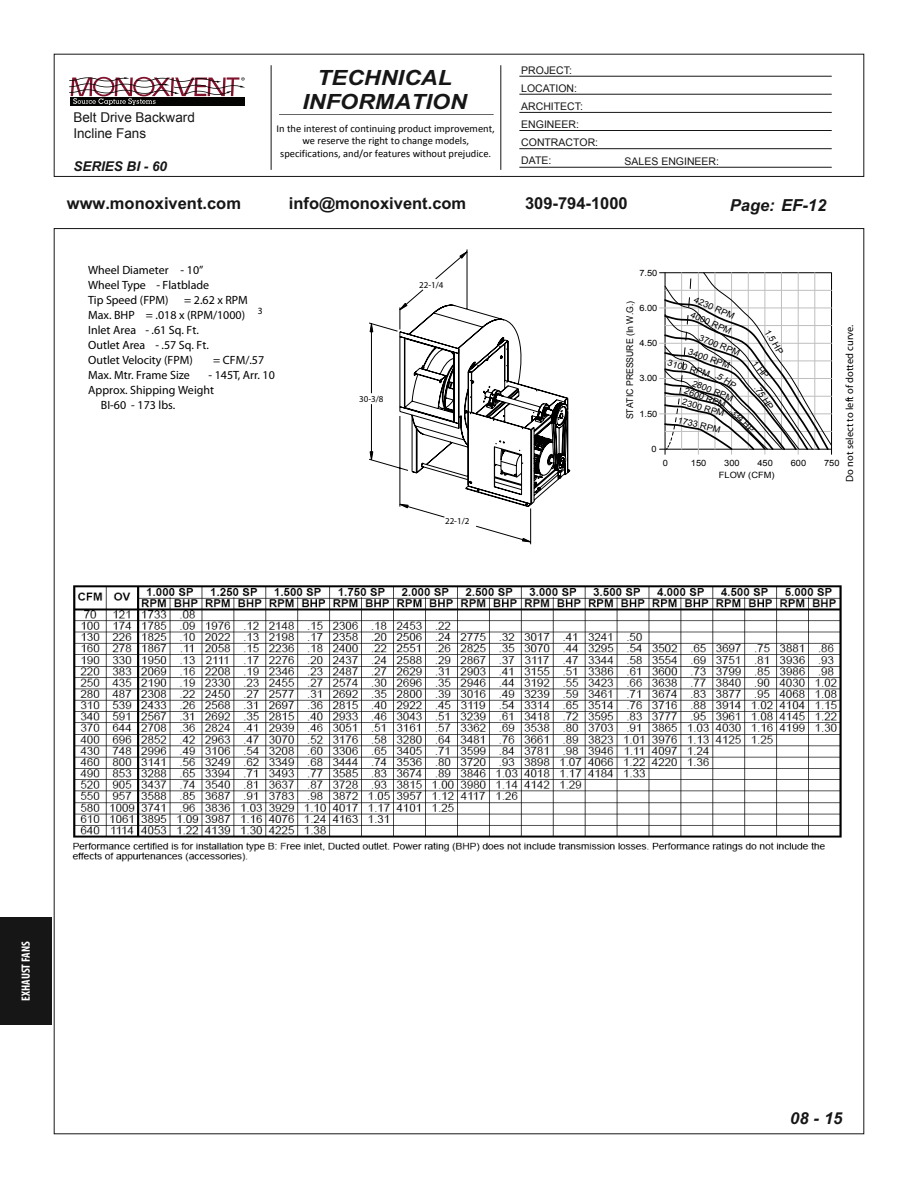
<style>
.page{position:relative;width:918px;height:1188px;background:#fff}
.page>*{position:absolute;margin:0;border:0;box-sizing:border-box;transform-origin:0 0}
.t1{font:italic 700 21px/23.9px "Arial";color:#161616;text-align:center;scale:1.11 1}
.t2{font:700 16.5px "Arial";color:#161616}
.t3{font:italic 700 16.5px "Arial";color:#161616}
.t4{font:13.5px/16.2px "Arial";color:#161616}
.t5{font:italic 700 13.5px "Arial";color:#161616}
.t6{font:12px/15px "Arial";color:#000}
.t7{font:700 12px/15px "Arial";color:#000}
.t8{font:700 condensed 12px "Myriad Pro";color:#fff}
.t9{font:10.5px/12.6px "Calibri";color:#000;text-align:center}
.t10{font:10.5px/18px "Arial";color:#161616}
.t11{font:10.5px "Arial";letter-spacing:.005em;color:#000}
.t12{font:9.3px "Arial";color:#000;scale:.94 1}
.t13{font:9.15px "Arial";color:#000}
.t14{font:9px "Arial";color:#000}
.t15{font:8.85px "Arial";color:#000}
.t16{font:8.7px "Arial";color:#000;scale:1.07 1}
.t17{font:8.7px "Arial";color:#000;scale:1.05 1}
.t18{font:8.7px "Arial";color:#000;scale:1.06 1}
.t19{font:8.4px "Arial";color:#000}
.s1{font-style:inherit}
.s2{font-weight:400}
.s3{font-weight:700}
</style>
<div class="page">
<svg style="left:54px;top:54px;width:810px;height:123px"></svg>
<hr style="left:501px;top:65px;width:1px;height:105px;background:#161616">
<hr style="left:519px;top:167px;width:313px;height:1px;background:#161616">
<hr style="left:519px;top:148px;width:313px;height:1px;background:#161616">
<hr style="left:519px;top:130px;width:313px;height:1px;background:#161616">
<hr style="left:519px;top:112px;width:313px;height:1px;background:#161616">
<hr style="left:519px;top:94px;width:313px;height:1px;background:#161616">
<hr style="left:519px;top:76px;width:313px;height:1px;background:#161616">
<div style="left:71px;top:97px;width:174px;height:9px;background:#040503"></div>
<svg style="left:69px;top:77px;width:176px;height:28px"></svg>
<hr style="left:279px;top:114px;width:215px;height:1px;background:#161616">
<div style="left:0;top:917px;width:52px;height:108px;background:#161616"></div>
<svg style="left:369px;top:249px;width:201px;height:296px"></svg>
<img style="left:72px;top:585px;width:770px;height:277px">
<svg style="left:659px;top:272px;width:173px;height:183px"></svg>
<p class="t4" style="left:73px;top:109px;width:123px">Belt Drive Backward<br>Incline Fans</p>
<p class="t5" style="left:73px;top:158px;width:95px">SERIES BI - 60</p>
<h1 class="t1" style="left:302px;top:66px;width:150px">TECHNICAL<br>INFORMATION</h1>
<p class="t10" style="left:521px;top:62px;width:78px">PROJECT:<br>LOCATION:<br>ARCHITECT:<br>ENGINEER:<br>CONTRACTOR:<br>DATE:</p>
<p class="t9" style="left:277px;top:122px;width:220px">In the interest of continuing product improvement, we reserve the right to change models, specifications, and/or features without prejudice.</p>
<p class="t10" style="left:625px;top:152px;width:96px">SALES ENGINEER:</p>
<h2 class="t2" style="left:67px;top:198px;width:176px">www.monoxivent.com</h2>
<h2 class="t2" style="left:289px;top:198px;width:179px">info@monoxivent.com</h2>
<h2 class="t2" style="left:525px;top:198px;width:104px">309-794-1000</h2>
<h2 class="t3" style="left:730px;top:195px;width:98px">Page: EF-<span class="s1">12</span></h2>
<p class="t7" style="left:88px;top:263px;width:123px">Wheel Diameter <span class="s2">- 10”<br></span>Wheel Type <span class="s2">- Flatblade<br></span>Tip Speed (FPM)</p>
<p class="t6" style="left:88px;top:292px;width:176px;text-indent:96px">= 2.62 x RPM<br><span class="s3">Max. BHP</span> = .018 x (RPM/1000) <sup>3<br></sup><span class="s3">Inlet Area</span> - .61 Sq. Ft.<br><span class="s3">Outlet Area</span> - .57 Sq. Ft.<br><span class="s3">Outlet Velocity (FPM)</span></p>
<p class="t6" style="left:213px;top:352px;width:52px">= CFM/.57</p>
<p class="t7" style="left:88px;top:368px;width:103px">Max. Mtr. Frame Size</p>
<p class="t6" style="left:209px;top:367px;width:68px">- 145T, Arr. 10</p>
<p class="t7" style="left:88px;top:383px;width:127px">Approx. Shipping Weight</p>
<p class="t6" style="left:101px;top:397px;width:76px">BI-60 - 173 lbs.</p>
<p class="t14" style="left:419px;top:279px;width:26px">22-1/4</p>
<p class="t14" style="left:359px;top:394px;width:26px">30-3/8</p>
<p class="t16" style="left:639px;top:267px;width:18px">7.50</p>
<p class="t16" style="left:639px;top:302px;width:18px">6.00</p>
<p class="t16" style="left:639px;top:337px;width:18px">4.50</p>
<p class="t16" style="left:639px;top:373px;width:18px">3.00</p>
<p class="t16" style="left:639px;top:408px;width:18px">1.50</p>
<p class="t16" style="left:652px;top:443px;width:6px">0</p>
<p class="t17" style="left:696px;top:294px;width:43px;rotate:23deg">4230 RPM</p>
<p class="t12" style="left:624px;top:419px;width:127px;rotate:-90deg">STATIC PRESSURE (In W.G.)</p>
<p class="t17" style="left:693px;top:309px;width:43px;rotate:23deg">4000 RPM</p>
<p class="t11" style="left:844px;top:482px;width:159px;rotate:-90deg">Do not select to left of dotted curve.</p>
<p class="t17" style="left:701px;top:332px;width:43px;rotate:22deg">3700 RPM</p>
<p class="t13" style="left:772px;top:327px;width:28px;rotate:58deg">1.5 HP</p>
<p class="t18" style="left:669px;top:357px;width:43px;rotate:16deg">3100 PM</p>
<p class="t17" style="left:687px;top:385px;width:43px;rotate:20deg">2600 RPM</p>
<p class="t17" style="left:690px;top:346px;width:43px;rotate:18deg">3400 RPM</p>
<p class="t15" style="left:719px;top:369px;width:24px;rotate:32deg">.5 HP</p>
<p class="t17" style="left:694px;top:377px;width:43px;rotate:21deg">2800 RPM</p>
<p class="t18" style="left:684px;top:396px;width:43px;rotate:16deg">2300 RPM</p>
<p class="t13" style="left:761px;top:383px;width:28px;rotate:57deg">.75 HP</p>
<p class="t19" style="left:735px;top:405px;width:32px;rotate:45deg">.334 HP</p>
<p class="t18" style="left:679px;top:414px;width:43px;rotate:14deg">1733 RPM</p>
<p class="t16" style="left:663px;top:457px;width:6px">0</p>
<p class="t16" style="left:691px;top:457px;width:16px">150</p>
<p class="t16" style="left:724px;top:457px;width:16px">300</p>
<p class="t16" style="left:757px;top:457px;width:16px">450</p>
<p class="t16" style="left:791px;top:457px;width:16px">600</p>
<p class="t16" style="left:824px;top:457px;width:16px">750</p>
<p class="t16" style="left:719px;top:470px;width:53px">FLOW (CFM)</p>
<p class="t14" style="left:445px;top:515px;width:26px">22-1/2</p>
<p class="t8" style="left:19px;top:1001px;width:61px;rotate:-90deg">EXHAUST FANS</p>
<h2 class="t3" style="left:790px;top:1109px;width:54px">08 - 15</h2>
</div>
